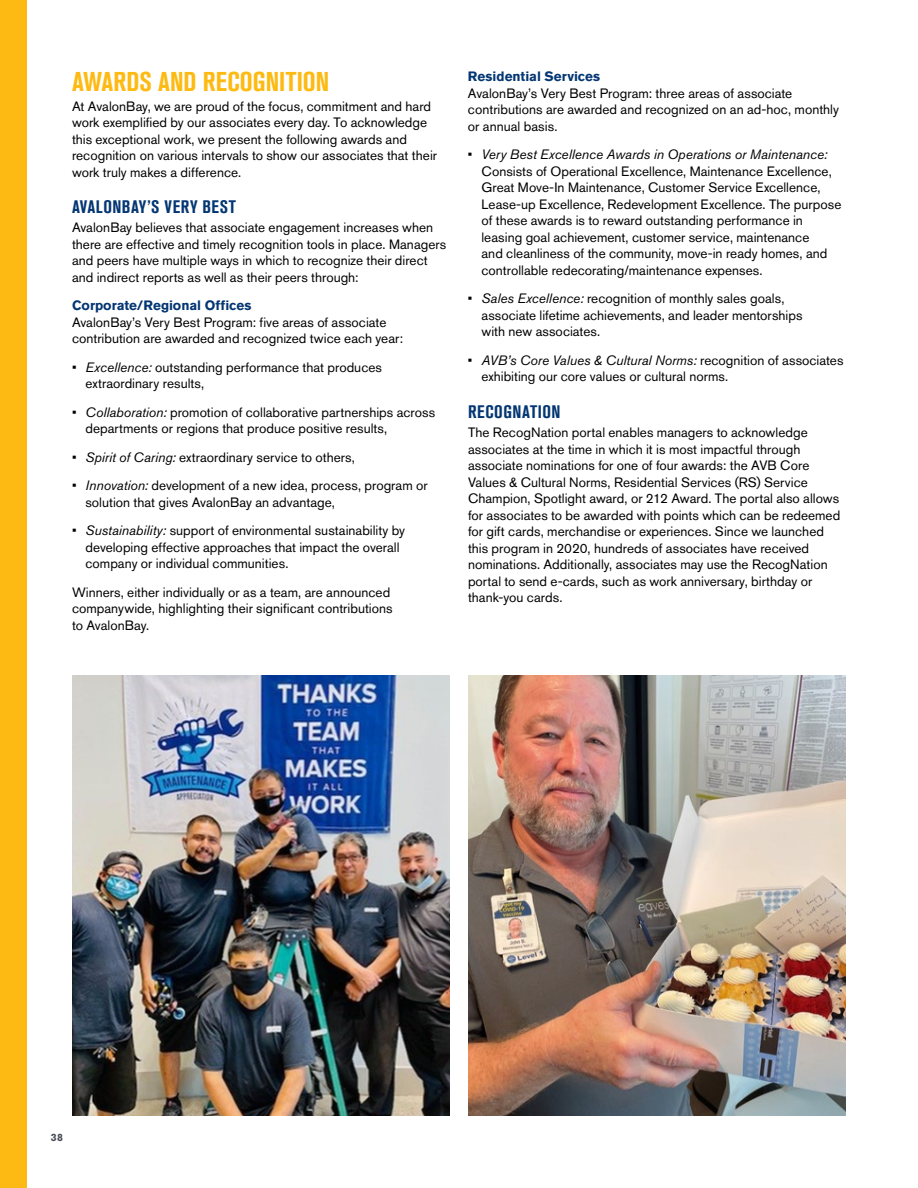
<style>
.page{position:relative;width:918px;height:1188px;background:#fff}
.page>*{position:absolute;margin:0;border:0;box-sizing:border-box;transform-origin:0 0}
.t1{font:700 condensed 27px "Akzidenz Grotesk BQ";color:#fdba12}
.t2{font:700 condensed 18px "Akzidenz Grotesk BQ";letter-spacing:.03em;color:#043673}
.t3{font:13.5px/16.5px "Akzidenz Grotesk BQ";color:#000}
.t4{font:700 13.5px "Akzidenz Grotesk BQ";color:#043673}
.t5{font:700 10.5px "Akzidenz Grotesk BQ";color:#474c55}
.s1{font-style:italic}
</style>
<div class="page">
<img style="left:72px;top:675px;width:378px;height:441px">
<img style="left:468px;top:675px;width:378px;height:441px">
<div style="left:0;top:0;width:27px;height:1188px;background:#fdba12"></div>
<h1 class="t1" style="left:72px;top:66px;width:259px">AWARDS AND RECOGNITION</h1>
<p class="t3" style="left:72px;top:98px;width:367px">At AvalonBay, we are proud of the focus, commitment and hard work exemplified by our associates every day. To acknowledge this exceptional work, we present the following awards and recognition on various intervals to show our associates that their work truly makes a difference.</p>
<h2 class="t2" style="left:72px;top:196px;width:166px">AVALONBAY’S VERY BEST</h2>
<p class="t3" style="left:72px;top:219px;width:376px">AvalonBay believes that associate engagement increases when there are effective and timely recognition tools in place. Managers and peers have multiple ways in which to recognize their direct and indirect reports as well as their peers through:</p>
<p class="t4" style="left:72px;top:298px;width:181px">Corporate/Regional Offices</p>
<p class="t3" style="left:72px;top:314px;width:333px">AvalonBay’s Very Best Program: five areas of associate contribution are awarded and recognized twice each year:</p>
<p class="t3" style="left:86px;top:359px;width:298px;text-indent:-14px">• <span class="s1">Excellence:</span> outstanding performance that produces extraordinary results,</p>
<p class="t3" style="left:86px;top:403px;width:351px;text-indent:-14px">• <span class="s1">Collaboration:</span> promotion of collaborative partnerships across departments or regions that produce positive results,</p>
<p class="t3" style="left:72px;top:448px;width:284px">• <span class="s1">Spirit of Caring:</span> extraordinary service to others,</p>
<p class="t3" style="left:86px;top:477px;width:344px;text-indent:-14px">• <span class="s1">Innovation:</span> development of a new idea, process, program or solution that gives AvalonBay an advantage,</p>
<p class="t3" style="left:86px;top:522px;width:321px;text-indent:-14px">• <span class="s1">Sustainability:</span> support of environmental sustainability by developing effective approaches that impact the overall company or individual communities.</p>
<p class="t3" style="left:72px;top:583px;width:322px">Winners, either individually or as a team, are announced companywide, highlighting their significant contributions to AvalonBay.</p>
<p class="t4" style="left:468px;top:69px;width:134px">Residential Services</p>
<p class="t3" style="left:468px;top:85px;width:373px">AvalonBay’s Very Best Program: three areas of associate contributions are awarded and recognized on an ad-hoc, monthly or annual basis.</p>
<p class="t3" style="left:481px;top:146px;width:361px;text-indent:-14px">• <span class="s1">Very Best Excellence Awards in Operations or Maintenance:<br></span>Consists of Operational Excellence, Maintenance Excellence, Great Move-In Maintenance, Customer Service Excellence, Lease-up Excellence, Redevelopment Excellence. The purpose of these awards is to reward outstanding performance in leasing goal achievement, customer service, maintenance<br>and cleanliness of the community, move-in ready homes, and controllable redecorating/maintenance expenses.</p>
<p class="t3" style="left:481px;top:290px;width:323px;text-indent:-13px">• <span class="s1">Sales Excellence:</span> recognition of monthly sales goals, associate lifetime achievements, and leader mentorships with new associates.</p>
<p class="t3" style="left:481px;top:352px;width:364px;text-indent:-14px">• <span class="s1">AVB’s Core Values &amp; Cultural Norms:</span> recognition of associates exhibiting our core values or cultural norms.</p>
<h2 class="t2" style="left:468px;top:401px;width:94px">RECOGNATION</h2>
<p class="t3" style="left:468px;top:424px;width:374px">The RecogNation portal enables managers to acknowledge associates at the time in which it is most impactful through associate nominations for one of four awards: the AVB Core Values &amp; Cultural Norms, Residential Services (RS) Service Champion, Spotlight award, or 212 Award. The portal also allows for associates to be awarded with points which can be redeemed for gift cards, merchandise or experiences. Since we launched this program in 2020, hundreds of associates have received nominations. Additionally, associates may use the RecogNation portal to send e-cards, such as work anniversary, birthday or thank-you cards.</p>
<p class="t5" style="left:51px;top:1132px;width:14px">38</p>
</div>
